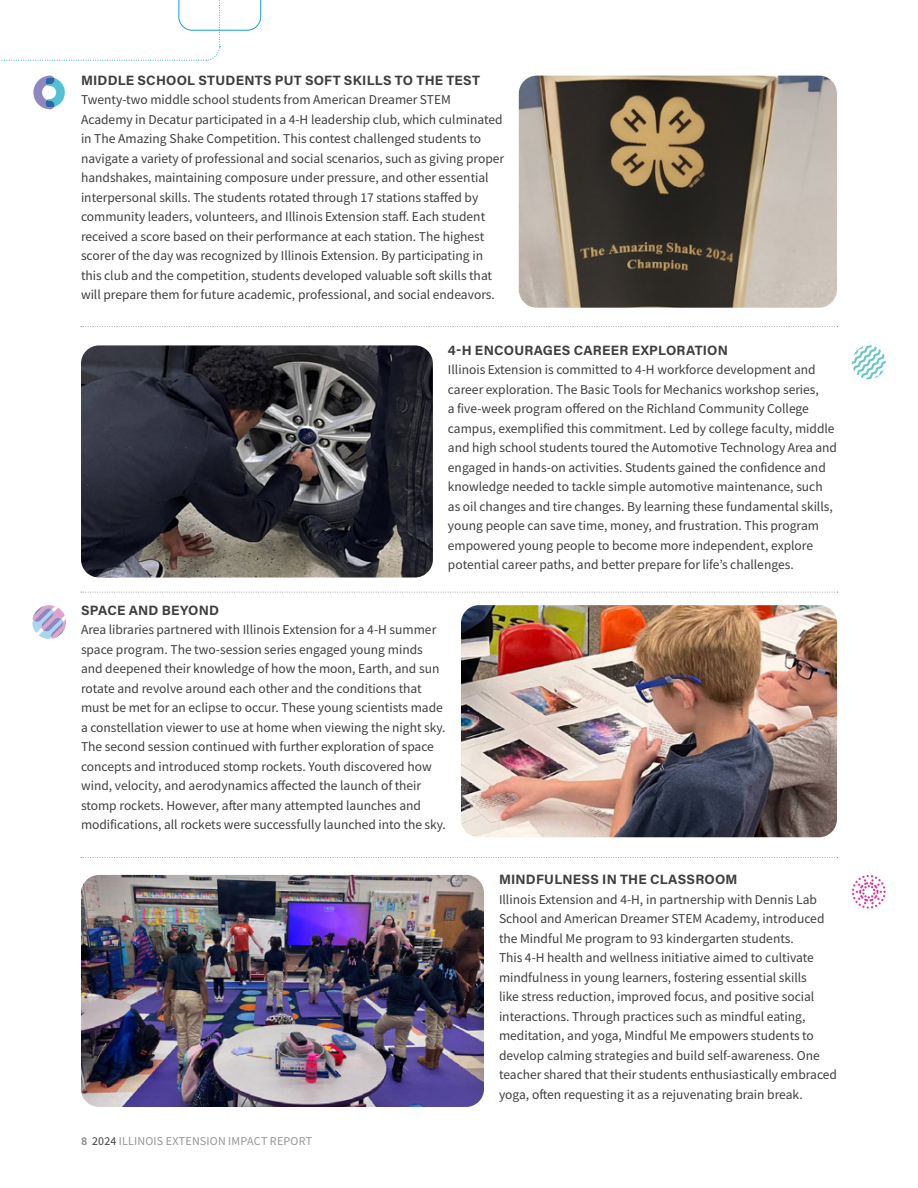
<style>
.page{position:relative;width:918px;height:1188px;background:#fff}
.page>*{position:absolute;margin:0;border:0;box-sizing:border-box;transform-origin:0 0}
.t1{font:13.5px/19.5px "Source Sans Variable";color:#3e3e3f}
.Strip_Page_Title{font:13.5px "Acumin Variable Concept";letter-spacing:.015em;color:#3e3e3f}
.t2{font:12px "Source Sans Variable";letter-spacing:.015em;color:#939598}
.s1{color:#3e3e3f}
</style>
<div class="page">
<svg style="left:0;top:0;width:261px;height:61px"></svg>
<img style="left:519px;top:76px;width:318px;height:232px">
<img style="left:81px;top:345px;width:352px;height:233px">
<img style="left:461px;top:605px;width:376px;height:232px">
<img style="left:81px;top:875px;width:403px;height:232px">
<svg style="left:81px;top:326px;width:757px;height:1px"></svg>
<svg style="left:81px;top:592px;width:757px;height:1px"></svg>
<svg style="left:81px;top:857px;width:757px;height:1px"></svg>
<svg style="left:33px;top:76px;width:32px;height:33px"></svg>
<svg style="left:852px;top:875px;width:34px;height:34px"></svg>
<svg style="left:852px;top:345px;width:34px;height:34px"></svg>
<svg style="left:32px;top:605px;width:34px;height:34px"></svg>
<h2 class="Strip_Page_Title" style="left:81px;top:71px;width:401px">MIDDLE SCHOOL STUDENTS PUT SOFT SKILLS TO THE TEST</h2>
<p class="t1" style="left:81px;top:90px;width:425px">Twenty-two middle school students from American Dreamer STEM Academy in Decatur participated in a 4-H leadership club, which culminated in The Amazing Shake Competition. This contest challenged students to navigate a variety of professional and social scenarios, such as giving proper handshakes, maintaining composure under pressure, and other essential interpersonal skills. The students rotated through 17 stations staffed by community leaders, volunteers, and Illinois Extension staff. Each student received a score based on their performance at each station. The highest scorer of the day was recognized by Illinois Extension. By participating in this club and the competition, students developed valuable soft skills that will prepare them for future academic, professional, and social endeavors.</p>
<h2 class="Strip_Page_Title" style="left:448px;top:341px;width:282px">4-H ENCOURAGES CAREER EXPLORATION</h2>
<p class="t1" style="left:448px;top:360px;width:391px">Illinois Extension is committed to 4-H workforce development and career exploration. The Basic Tools for Mechanics workshop series,<br>a five-week program offered on the Richland Community College campus, exemplified this commitment. Led by college faculty, middle and high school students toured the Automotive Technology Area and engaged in hands-on activities. Students gained the confidence and knowledge needed to tackle simple automotive maintenance, such as oil changes and tire changes. By learning these fundamental skills, young people can save time, money, and frustration. This program empowered young people to become more independent, explore potential career paths, and better prepare for life’s challenges.</p>
<h2 class="Strip_Page_Title" style="left:81px;top:601px;width:140px">SPACE AND BEYOND</h2>
<p class="t1" style="left:81px;top:620px;width:366px">Area libraries partnered with Illinois Extension for a 4-H summer space program. The two-session series engaged young minds and deepened their knowledge of how the moon, Earth, and sun rotate and revolve around each other and the conditions that must be met for an eclipse to occur. These young scientists made a constellation viewer to use at home when viewing the night sky.<br>The second session continued with further exploration of space concepts and introduced stomp rockets. Youth discovered how wind, velocity, and aerodynamics affected the launch of their stomp rockets. However, after many attempted launches and modifications, all rockets were successfully launched into the sky.</p>
<p class="t2" style="left:81px;top:1133px;width:233px">8 <span class="s1">2024</span> ILLINOIS EXTENSION IMPACT REPORT</p>
<h2 class="Strip_Page_Title" style="left:499px;top:870px;width:240px">MINDFULNESS IN THE CLASSROOM</h2>
<p class="t1" style="left:499px;top:890px;width:340px">Illinois Extension and 4-H, in partnership with Dennis Lab School and American Dreamer STEM Academy, introduced the Mindful Me program to 93 kindergarten students.<br>This 4-H health and wellness initiative aimed to cultivate mindfulness in young learners, fostering essential skills<br>like stress reduction, improved focus, and positive social interactions. Through practices such as mindful eating, meditation, and yoga, Mindful Me empowers students to develop calming strategies and build self-awareness. One teacher shared that their students enthusiastically embraced yoga, often requesting it as a rejuvenating brain break.</p>
</div>
